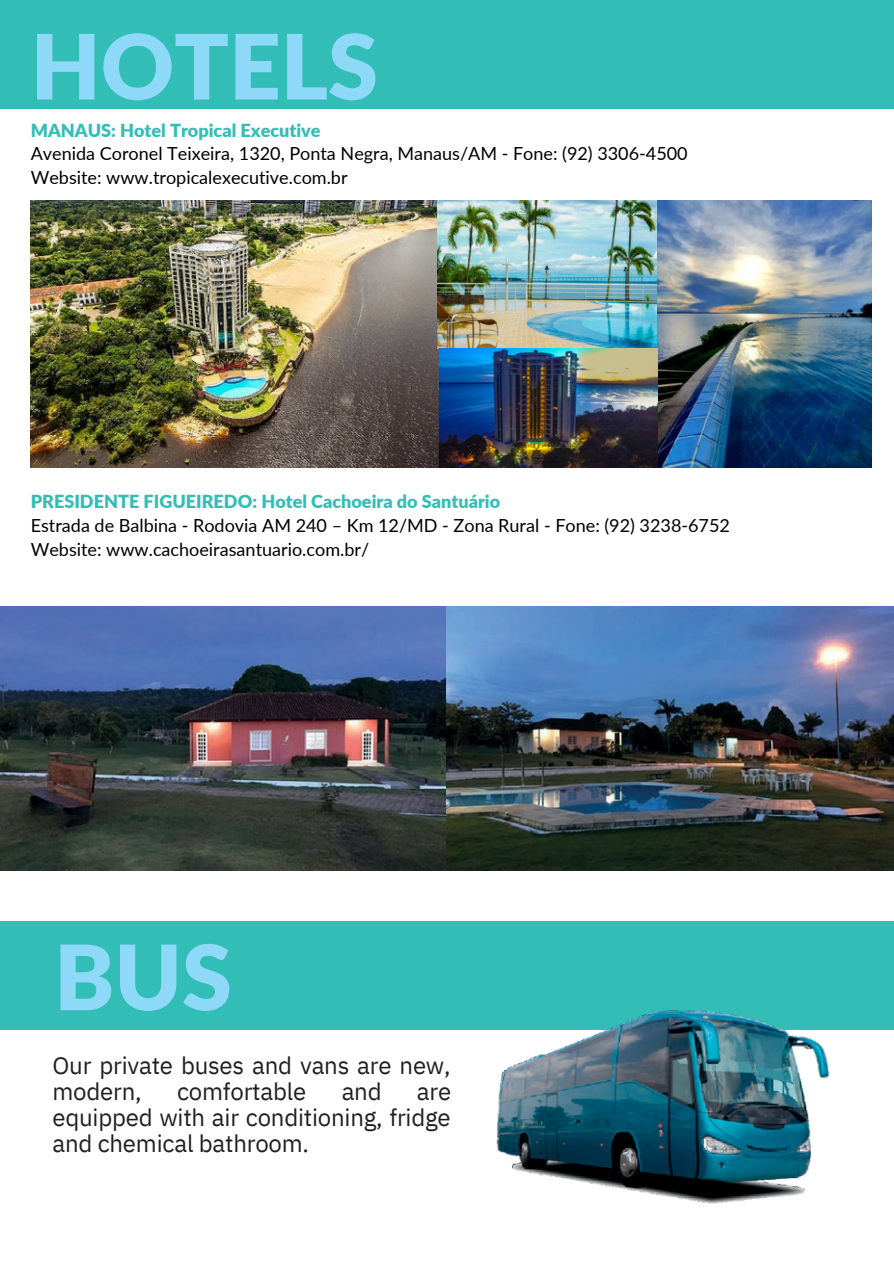
<style>
.page{position:relative;width:894px;height:1264px;background:#fff}
.page>*{position:absolute;margin:0;border:0;box-sizing:border-box;transform-origin:0 0}
.t1{font:900 90.15px "Lato";color:#8ed8f8}
.t2{font:24px/26px "IBM Plex Sans";letter-spacing:-.01em;color:#231f20}
.t3{font:18px/23.7px "Lato";color:#000}
.t4{font:900 18px "Lato";color:#33bdb7}
</style>
<div class="page">
<div style="left:0;top:0;width:893px;height:108px;background:#33bdb7"></div>
<div style="left:0;top:921px;width:893px;height:108px;background:#33bdb7"></div>
<img style="left:0;top:606px;width:893px;height:264px">
<img style="left:485px;top:1010px;width:354px;height:194px">
<img style="left:31px;top:200px;width:839px;height:267px">
<h1 class="t1" style="left:31px;top:11px;width:349px">HOTELS</h1>
<p class="t4" style="left:31px;top:119px;width:291px">MANAUS: Hotel Tropical Executive</p>
<p class="t3" style="left:31px;top:142px;width:658px">Avenida Coronel Teixeira, 1320, Ponta Negra, Manaus/AM - Fone: (92) 3306-4500<br>Website: www.tropicalexecutive.com.br</p>
<p class="t4" style="left:31px;top:490px;width:471px">PRESIDENTE FIGUEIREDO: Hotel Cachoeira do Santuário</p>
<p class="t3" style="left:31px;top:513px;width:700px">Estrada de Balbina - Rodovia AM 240 – Km 12/MD - Zona Rural - Fone: (92) 3238-6752<br>Website: www.cachoeirasantuario.com.br/</p>
<h1 class="t1" style="left:54px;top:921px;width:179px">BUS</h1>
<h2 class="t2" style="left:52px;top:1052px;width:399px">Our private buses and vans are new, modern,</h2>
<h2 class="t2" style="left:177px;top:1078px;width:131px">comfortable</h2>
<h2 class="t2" style="left:341px;top:1078px;width:41px">and</h2>
<h2 class="t2" style="left:52px;top:1078px;width:400px;text-align:justify;text-indent:364px">are equipped with air conditioning, fridge and chemical bathroom.</h2>
</div>
